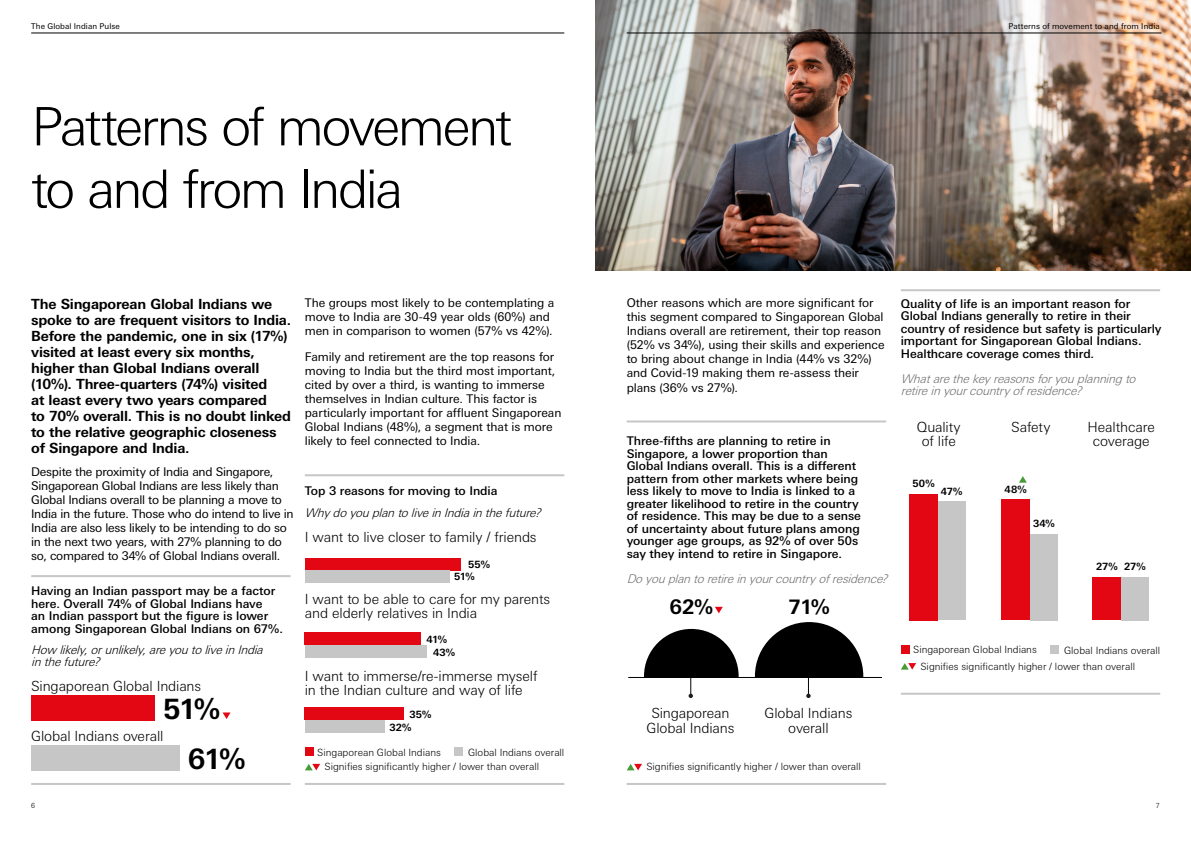
<style>
.page{position:relative;width:1191px;height:842px;background:#fff}
.page>*{position:absolute;margin:0;border:0;box-sizing:border-box;transform-origin:0 0}
.t1{font:300 53px/62.5px "Univers Nextfor HSBC";letter-spacing:-.055em;color:#000}
.t2{font:700 28px "Univers Nextfor HSBC";color:#000}
.t3{font:700 20px "Univers Nextfor HSBC";color:#000}
.t4{font:700 14px/16px "Univers Nextfor HSBC";letter-spacing:-.015em;color:#000}
.t5{font:300 14px/14px "Univers Nextfor HSBC";letter-spacing:-.01em;color:#000;text-align:center}
.t6{font:12px/14px "Univers Nextfor HSBC";letter-spacing:-.015em;color:#000}
.t7{font:500 12px/12.5px "Univers Nextfor HSBC";letter-spacing:-.005em;color:#000}
.t8{font:italic 300 12px/12.5px "Univers Nextfor HSBC";color:#706f6f}
.t9{font:italic 300 12px/12px "Univers Nextfor HSBC";color:#000}
.t10{font:300 10px "Univers Nextfor HSBC";letter-spacing:-.005em;color:#000}
.t11{font:700 10px "Univers Nextfor HSBC";color:#000}
.t12{font:8px "Univers Nextfor HSBC";letter-spacing:.01em;color:#000}
.t13{font:300 7px "Univers Nextfor HSBC";color:#000}
</style>
<div class="page">
<hr style="left:626px;top:420px;width:260px;height:2px;background:#c6c6c6">
<hr style="left:900px;top:693px;width:260px;height:2px;background:#c6c6c6">
<div style="left:1092px;top:577px;width:29px;height:43px;background:#e30613"></div>
<div style="left:938px;top:501px;width:27px;height:119px;background:#c6c6c6"></div>
<div style="left:1029px;top:534px;width:28px;height:86px;background:#c6c6c6"></div>
<div style="left:1121px;top:577px;width:28px;height:43px;background:#c6c6c6"></div>
<svg style="left:901px;top:663px;width:15px;height:7px"></svg>
<svg style="left:627px;top:764px;width:15px;height:6px"></svg>
<svg style="left:305px;top:764px;width:15px;height:6px"></svg>
<svg style="left:1019px;top:476px;width:7px;height:7px"></svg>
<hr style="left:900px;top:289px;width:260px;height:2px;background:#c6c6c6">
<svg style="left:223px;top:712px;width:7px;height:7px"></svg>
<svg style="left:715px;top:607px;width:8px;height:6px"></svg>
<div style="left:909px;top:494px;width:29px;height:126px;background:#e30613"></div>
<div style="left:1001px;top:499px;width:28px;height:121px;background:#e30613"></div>
<div style="left:900px;top:645px;width:9px;height:9px;background:#e30613"></div>
<div style="left:1050px;top:645px;width:8px;height:9px;background:#c6c6c6"></div>
<div style="left:305px;top:747px;width:8px;height:9px;background:#e30613"></div>
<div style="left:454px;top:747px;width:9px;height:9px;background:#c6c6c6"></div>
<div style="left:644px;top:629px;width:94px;height:94px;background:#000;border-radius:50%"></div>
<img style="left:595px;top:0;width:596px;height:270px">
<hr style="left:626px;top:33px;width:274px;height:1px;background:#000">
<hr style="left:900px;top:33px;width:261px;height:1px;background:#000">
<hr style="left:305px;top:474px;width:259px;height:2px;background:#c6c6c6">
<hr style="left:305px;top:783px;width:259px;height:2px;background:#c6c6c6">
<hr style="left:626px;top:783px;width:260px;height:2px;background:#c6c6c6">
<div style="left:755px;top:622px;width:108px;height:108px;background:#000;border-radius:50%"></div>
<div style="left:631px;top:677px;width:249px;height:64px;background:#fff"></div>
<hr style="left:628px;top:677px;width:254px;height:1px;background:#000">
<svg style="left:806px;top:678px;width:4px;height:20px"></svg>
<svg style="left:688px;top:678px;width:5px;height:20px"></svg>
<hr style="left:31px;top:575px;width:260px;height:2px;background:#c6c6c6">
<hr style="left:31px;top:783px;width:260px;height:2px;background:#c6c6c6">
<div style="left:31px;top:745px;width:148px;height:25px;background:#c6c6c6"></div>
<div style="left:31px;top:696px;width:124px;height:25px;background:#e30613"></div>
<div style="left:305px;top:558px;width:156px;height:12px;background:#e30613"></div>
<div style="left:305px;top:570px;width:144px;height:13px;background:#c6c6c6"></div>
<div style="left:305px;top:633px;width:116px;height:12px;background:#e30613"></div>
<div style="left:305px;top:645px;width:122px;height:13px;background:#c6c6c6"></div>
<div style="left:305px;top:707px;width:99px;height:13px;background:#e30613"></div>
<div style="left:305px;top:720px;width:79px;height:12px;background:#c6c6c6"></div>
<hr style="left:31px;top:33px;width:533px;height:1px;background:#000">
<p class="t12" style="left:31px;top:20px;width:90px">The Global Indian Pulse</p>
<h1 class="t1" style="left:31px;top:92px;width:482px">Patterns of movement to and from India</h1>
<p class="t12" style="left:1008px;top:21px;width:153px">Patterns of movement to and from India</p>
<p class="t4" style="left:31px;top:295px;width:261px">The Singaporean Global Indians we spoke to are frequent visitors to India.<br>Before the pandemic, one in six (17%) visited at least every six months, higher than Global Indians overall (10%). Three-quarters (74%) visited<br>at least every two years compared<br>to 70% overall. This is no doubt linked to the relative geographic closeness of Singapore and India.</p>
<p class="t6" style="left:31px;top:464px;width:264px">Despite the proximity of India and Singapore, Singaporean Global Indians are less likely than Global Indians overall to be planning a move to India in the future. Those who do intend to live in India are also less likely to be intending to do so in the next two years, with 27% planning to do so, compared to 34% of Global Indians overall.</p>
<p class="t7" style="left:31px;top:584px;width:253px">Having an Indian passport may be a factor here. Overall 74% of Global Indians have<br>an Indian passport but the figure is lower among Singaporean Global Indians on 67%.</p>
<p class="t9" style="left:31px;top:643px;width:237px">How likely,orunlikely,areyoutoliveinIndia inthefuture?</p>
<p class="t5" style="left:31px;top:678px;width:171px">Singaporean Global Indians</p>
<h2 class="t2" style="left:163px;top:689px;width:59px">51%</h2>
<p class="t5" style="left:31px;top:728px;width:134px">Global Indians overall</p>
<h2 class="t2" style="left:188px;top:739px;width:59px">61%</h2>
<p class="t6" style="left:305px;top:295px;width:251px">The groups most likely to be contemplating a move to India are 30-49 year olds (60%) and men in comparison to women (57% vs 42%).</p>
<p class="t6" style="left:305px;top:349px;width:258px">Family and retirement are the top reasons for moving to India but the third most important, cited by over a third, is wanting to immerse themselves in Indian culture. This factor is particularly important for affluent Singaporean Global Indians (48%), a segment that is more likely to feel connected to India.</p>
<p class="t7" style="left:305px;top:484px;width:194px">Top 3 reasons for moving to India</p>
<p class="t9" style="left:305px;top:505px;width:241px">WhydoyouplantoliveinIndiainthefuture?</p>
<p class="t5" style="left:305px;top:529px;width:233px">I want to live closer to family / friends</p>
<p class="t11" style="left:468px;top:557px;width:23px">55%</p>
<p class="t11" style="left:454px;top:569px;width:22px">51%</p>
<p class="t5" style="left:305px;top:591px;width:247px;text-align:left">I want to be able to care for my parents and elderly relatives in India</p>
<p class="t11" style="left:426px;top:632px;width:22px">41%</p>
<p class="t11" style="left:433px;top:645px;width:24px">43%</p>
<p class="t5" style="left:305px;top:668px;width:234px;text-align:left">I want to immerse/re-immerse myself in the Indian culture and way of life</p>
<p class="t11" style="left:409px;top:707px;width:23px">35%</p>
<p class="t11" style="left:389px;top:720px;width:23px">32%</p>
<p class="t10" style="left:317px;top:745px;width:125px">Singaporean Global Indians</p>
<p class="t10" style="left:468px;top:745px;width:98px">Global Indians overall</p>
<p class="t6" style="left:626px;top:295px;width:259px">Other reasons which are more significant for this segment compared to Singaporean Global Indians overall are retirement, their top reason (52% vs 34%), using their skills and experience to bring about change in India (44% vs 32%) and Covid-19 making them re-assess their plans (36% vs 27%).</p>
<p class="t7" style="left:626px;top:434px;width:236px">Three-fifths are planning to retire in Singapore, a lower proportion than Global Indians overall. This is a different pattern from other markets where being less likely to move to India is linked to a greater likelihood to retire in the country of residence. This may be due to a sense of uncertainty about future plans among younger age groups, as 92% of over 50s say they intend to retire in Singapore.</p>
<p class="t8" style="left:626px;top:572px;width:266px">Doyouplantoretireinyourcountryofresidence?</p>
<h3 class="t3" style="left:669px;top:592px;width:45px">62%</h3>
<h3 class="t3" style="left:788px;top:592px;width:43px">71%</h3>
<p class="t5" style="left:646px;top:704px;width:89px;line-height:15px">Singaporean<br>Global Indians</p>
<p class="t5" style="left:764px;top:704px;width:89px;line-height:15px">Global Indians overall</p>
<p class="t10" style="left:324px;top:760px;width:216px">Signifies significantly higher / lower than overall</p>
<p class="t10" style="left:646px;top:760px;width:216px">Signifies significantly higher / lower than overall</p>
<p class="t7" style="left:900px;top:297px;width:262px">Quality of life is an important reason for Global Indians generally to retire in their country of residence but safety is particularly important for Singaporean Global Indians.<br>Healthcare coverage comes third.</p>
<p class="t8" style="left:900px;top:372px;width:240px">Whatarethekeyreasonsforyouplanningto retireinyourcountryofresidence?</p>
<p class="t5" style="left:917px;top:419px;width:45px">Quality of life</p>
<p class="t5" style="left:1011px;top:419px;width:41px">Safety</p>
<p class="t5" style="left:1087px;top:419px;width:69px">Healthcare coverage</p>
<p class="t11" style="left:912px;top:476px;width:24px">50%</p>
<p class="t11" style="left:1004px;top:482px;width:24px">48%</p>
<p class="t11" style="left:941px;top:484px;width:23px">47%</p>
<p class="t11" style="left:1033px;top:517px;width:23px">34%</p>
<p class="t11" style="left:1096px;top:559px;width:23px">27%</p>
<p class="t11" style="left:1124px;top:559px;width:23px">27%</p>
<p class="t10" style="left:913px;top:643px;width:125px">Singaporean Global Indians</p>
<p class="t10" style="left:1064px;top:643px;width:98px">Global Indians overall</p>
<p class="t10" style="left:920px;top:660px;width:216px">Signifies significantly higher / lower than overall</p>
<p class="t13" style="left:31px;top:800px;width:5px">6</p>
<p class="t13" style="left:1155px;top:800px;width:5px">7</p>
</div>
